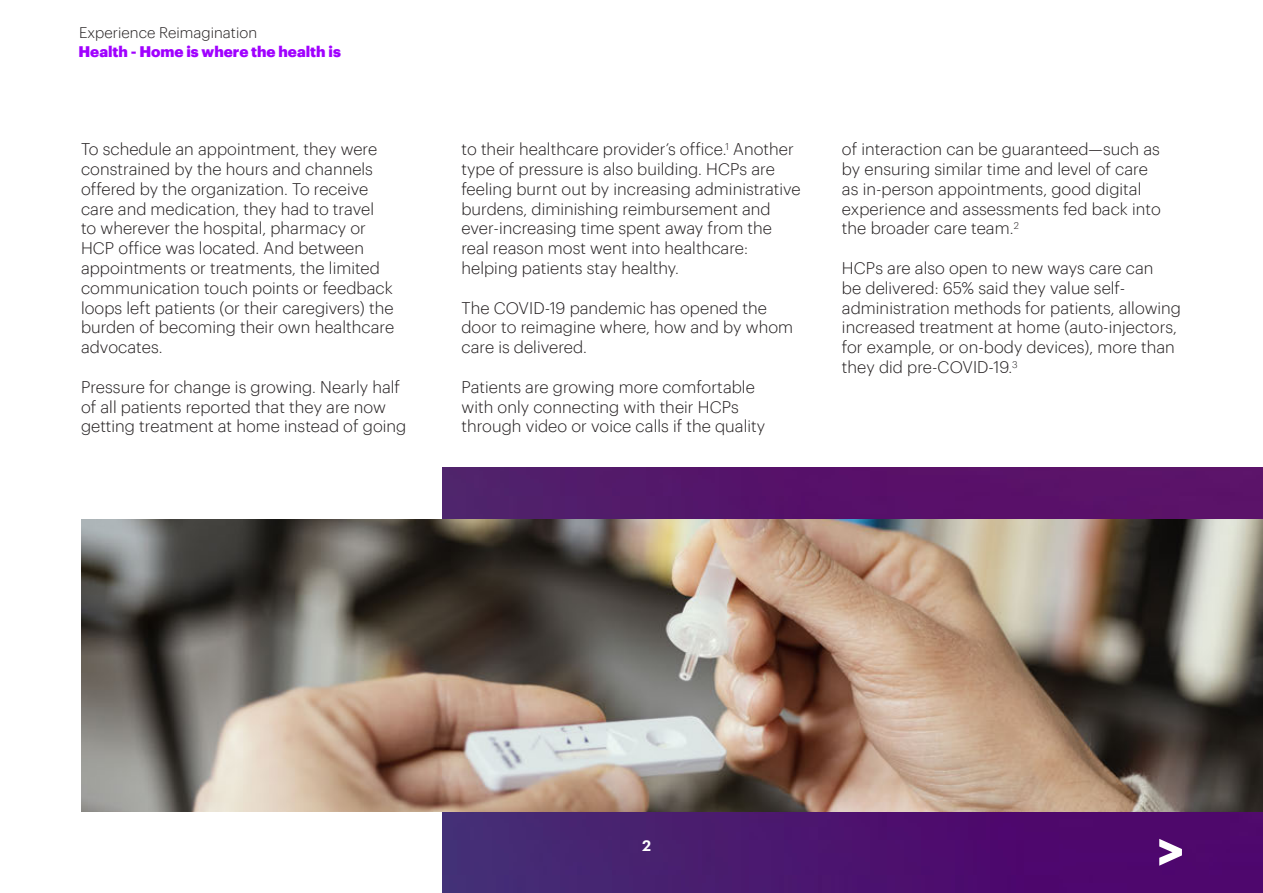
<style>
.page{position:relative;width:1263px;height:893px;background:#fff}
.page>*{position:absolute;margin:0;border:0;box-sizing:border-box;transform-origin:0 0}
.TextBody{font:300 16.5px/19.8px "Graphik";color:#231f20}
.t1{font:900 15px "Graphik";color:#a000ff}
.t2{font:300 15px "Graphik";color:#231f20}
.t3{font:600 15px "Graphik";color:#fff}
</style>
<div class="page">
<img style="left:443px;top:467px;width:820px;height:426px">
<img style="left:81px;top:519px;width:1182px;height:293px">
<svg style="left:1159px;top:839px;width:23px;height:27px"></svg>
<p class="t2" style="left:79px;top:22px;width:180px">Experience Reimagination</p>
<p class="t1" style="left:78px;top:40px;width:264px">Health - Home is where the health is</p>
<p class="TextBody" style="left:81px;top:138px;width:315px">To schedule an appointment, they were constrained by the hours and channels offered by the organization. To receive care and medication, they had to travel<br>to wherever the hospital, pharmacy or HCP office was located. And between appointments or treatments, the limited communication touch points or feedback loops left patients (or their caregivers) the burden of becoming their own healthcare advocates.</p>
<p class="TextBody" style="left:81px;top:376px;width:327px">Pressure for change is growing. Nearly half of all patients reported that they are now getting treatment at home instead of going</p>
<p class="TextBody" style="left:461px;top:138px;width:341px">to their healthcare provider’s office.<sup>1</sup> Another type of pressure is also building. HCPs are feeling burnt out by increasing administrative burdens, diminishing reimbursement and ever-increasing time spent away from the real reason most went into healthcare: helping patients stay healthy.</p>
<p class="TextBody" style="left:461px;top:296px;width:333px">The COVID-19 pandemic has opened the door to reimagine where, how and by whom care is delivered.</p>
<p class="TextBody" style="left:461px;top:376px;width:305px">Patients are growing more comfortable with only connecting with their HCPs through video or voice calls if the quality</p>
<p class="TextBody" style="left:842px;top:138px;width:320px">of interaction can be guaranteed—such as by ensuring similar time and level of care as in-person appointments, good digital experience and assessments fed back into the broader care team.<sup>2</sup></p>
<p class="TextBody" style="left:842px;top:257px;width:341px">HCPs are also open to new ways care can<br>be delivered: 65% said they value self&shy;administration methods for patients, allowing increased treatment at home (auto-injectors, for example, or on-body devices), more than they did pre-COVID-19.<sup>3</sup></p>
<p class="t3" style="left:642px;top:834px;width:11px">2</p>
</div>
